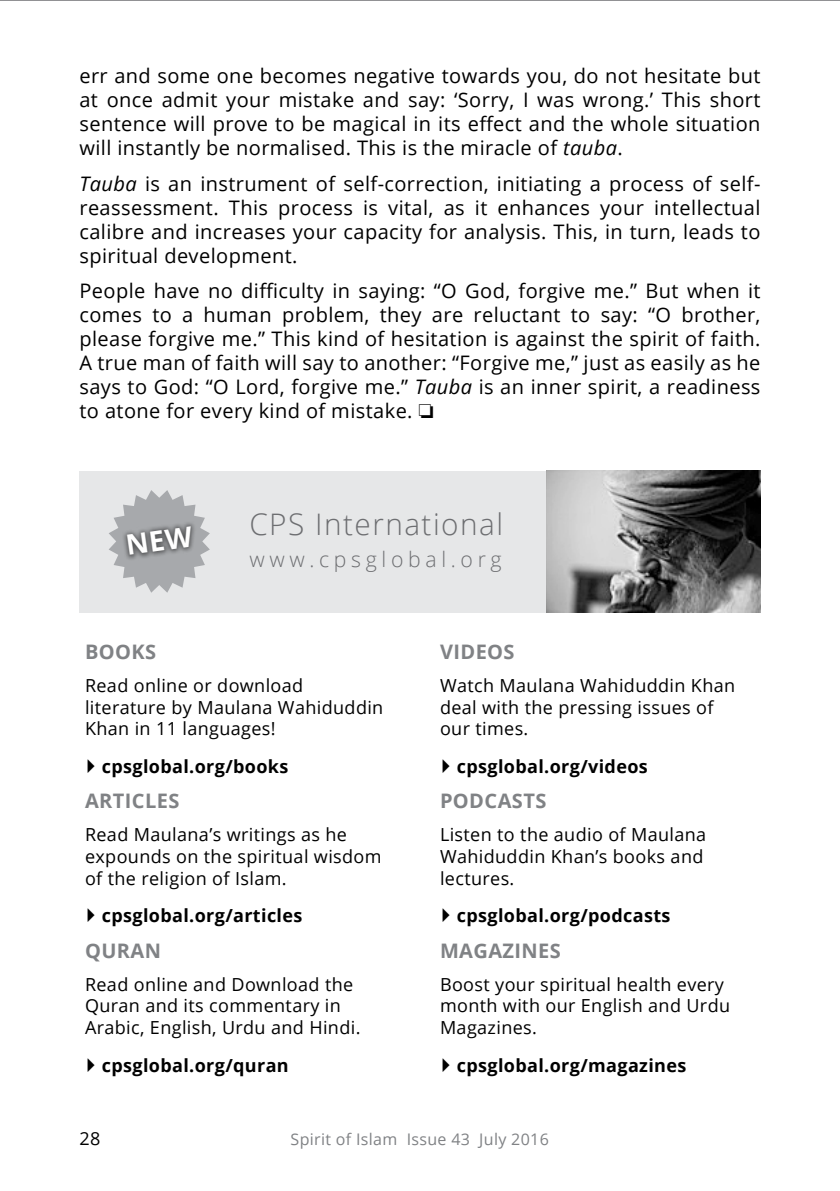
<style>
.page{position:relative;width:840px;height:1191px;background:#fff}
.page>*{position:absolute;margin:0;border:0;box-sizing:border-box;transform-origin:0 0}
.t1{font:300 29.6px "Open Sans";letter-spacing:.05em;color:#6d6e71}
.t2{font:300 21.2px "Open Sans";letter-spacing:.22em;color:#6d6e71}
.t3{font:20px/24px "Open Sans";letter-spacing:.02em;color:#000;text-align:justify}
.t4{font:700 20px "Open Sans";letter-spacing:.02em;color:#808285}
.t5{font:18px/21.6px "Open Sans";letter-spacing:.02em;color:#000}
.t6{font:700 18px "Open Sans";letter-spacing:.02em;color:#000}
.t7{font:16px "Open Sans";letter-spacing:.02em;color:#808285}
.s1{font-style:italic}
</style>
<div class="page">
<hr style="left:0;top:0;width:839px;height:1px;background:#6d6e71">
<div style="left:79px;top:471px;width:681px;height:141px;background:#e6e7e8"></div>
<img style="left:546px;top:470px;width:213px;height:142px">
<svg style="left:109px;top:490px;width:101px;height:103px"></svg>
<p class="t3" style="left:79px;top:64px;width:682px">err and some one becomes negative towards you, do not hesitate but at once admit your mistake and say: ‘Sorry, I was wrong.’ This short sentence will prove to be magical in its effect and the whole situation will instantly be normalised. This is the miracle of <span class="s1">tauba</span>.</p>
<p class="t3" style="left:79px;top:171px;width:682px"><span class="s1">Tauba</span> is an instrument of self-correction, initiating a process of self&shy;reassessment. This process is vital, as it enhances your intellectual calibre and increases your capacity for analysis. This, in turn, leads to spiritual development.</p>
<p class="t3" style="left:79px;top:278px;width:682px">People have no difficulty in saying: “O God, forgive me.” But when it comes to a human problem, they are reluctant to say: “O brother, please forgive me.” This kind of hesitation is against the spirit of faith.<br>A true man of faith will say to another: “Forgive me,” just as easily as he says to God: “O Lord, forgive me.” <span class="s1">Tauba</span> is an inner spirit, a readiness to atone for every kind of mistake. □</p>
<h1 class="t1" style="left:249px;top:504px;width:255px">CPS International</h1>
<p class="t2" style="left:249px;top:545px;width:254px">www.cpsglobal.org</p>
<p class="t4" style="left:85px;top:638px;width:73px">BOOKS</p>
<p class="t5" style="left:85px;top:674px;width:300px">Read online or download literature by Maulana Wahiduddin<br>Khan in 11 languages!</p>
<p class="t6" style="left:79px;top:754px;width:210px">✔cpsglobal.org/books</p>
<p class="t4" style="left:85px;top:787px;width:96px">ARTICLES</p>
<p class="t5" style="left:85px;top:823px;width:298px">Read Maulana’s writings as he expounds on the spiritual wisdom of the religion of Islam.</p>
<p class="t6" style="left:79px;top:903px;width:224px">✔cpsglobal.org/articles</p>
<p class="t4" style="left:85px;top:936px;width:77px">QURAN</p>
<p class="t5" style="left:85px;top:972px;width:277px">Read online and Download the<br>Quran and its commentary in<br>Arabic, English, Urdu and Hindi.</p>
<p class="t6" style="left:79px;top:1052px;width:211px">✔cpsglobal.org/quran</p>
<p class="t4" style="left:440px;top:638px;width:76px">VIDEOS</p>
<p class="t5" style="left:440px;top:674px;width:296px">Watch Maulana Wahiduddin Khan deal with the pressing issues of our times.</p>
<p class="t6" style="left:434px;top:754px;width:215px">✔cpsglobal.org/videos</p>
<p class="t4" style="left:440px;top:787px;width:108px">PODCASTS</p>
<p class="t5" style="left:440px;top:823px;width:267px">Listen to the audio of Maulana<br>Wahiduddin Khan’s books and lectures.</p>
<p class="t6" style="left:434px;top:903px;width:237px">✔cpsglobal.org/podcasts</p>
<p class="t4" style="left:440px;top:936px;width:122px">MAGAZINES</p>
<p class="t5" style="left:440px;top:972px;width:291px">Boost your spiritual health every month with our English and Urdu<br>Magazines.</p>
<p class="t6" style="left:434px;top:1052px;width:253px">✔cpsglobal.org/magazines</p>
<p class="t5" style="left:79px;top:1127px;width:22px">28</p>
<p class="t7" style="left:290px;top:1128px;width:260px">Spirit of Islam Issue 43 July 2016</p>
</div>
